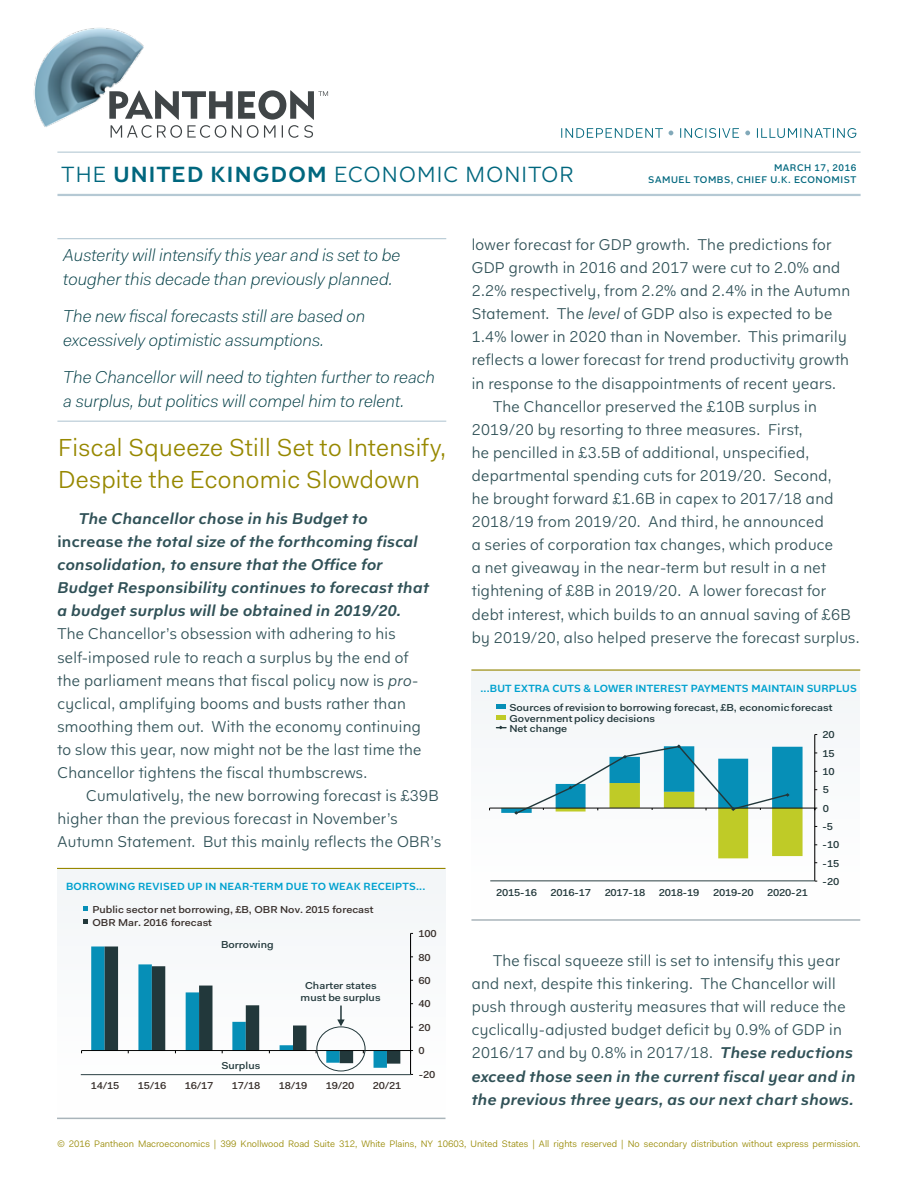
<style>
.page{position:relative;width:918px;height:1188px;background:#fff}
.page>*{position:absolute;margin:0;border:0;box-sizing:border-box;transform-origin:0 0}
.t1{font:24.75px/31.5px "Fakt Pro Blond";letter-spacing:.01em;color:#978800}
.t2{font:22.2px "Fakt Pro Blond";letter-spacing:.055em;color:#00677e}
.t3{font:italic 300 17.25px/24px "Fakt Pro";color:#003d45}
.t4{font:15.75px/23.1px "Fakt Pro Blond";letter-spacing:.02em;color:#305157}
.t5{font:italic 600 15.75px/23.1px "Fakt Pro";letter-spacing:.02em;color:#305157}
.t6{font:600 10.5px "Fakt Pro";letter-spacing:.015em;color:#00a1cf}
.t7{font:500 10.05px/10.5px "Fakt Pro";color:#22383b;scale:1.09 1}
.t8{font:500 10.05px/12.5px "Fakt Pro";letter-spacing:-.015em;color:#382f2b;scale:1.08 1}
.t9{font:500 10.05px/12px "Fakt Pro";color:#22383b;text-align:center;scale:1.08 1}
.t10{font:500 9.75px/12px "Fakt Pro";letter-spacing:.055em;color:#00677e;text-align:right}
.t11{font:9.45px "Fakt Pro Blond";color:#978800}
.s1{font-family:"Fakt Pro";font-weight:600}
.s2{font-style:normal}
.s3{font-style:italic}
.s4{font-family:"Fakt Pro";font-weight:600;font-style:italic}
</style>
<div class="page">
<hr style="left:57px;top:238px;width:389px;height:1px;background:#b5c9d4">
<hr style="left:57px;top:421px;width:389px;height:1px;background:#b5c9d4">
<hr style="left:57px;top:152px;width:804px;height:1px;background:#b5c9d4">
<hr style="left:57px;top:194px;width:804px;height:2px;background:#b5c9d4">
<svg style="left:757px;top:128px;width:99px;height:10px"></svg>
<svg style="left:745px;top:131px;width:5px;height:4px"></svg>
<svg style="left:680px;top:128px;width:59px;height:10px"></svg>
<svg style="left:669px;top:131px;width:4px;height:4px"></svg>
<svg style="left:561px;top:128px;width:102px;height:10px"></svg>
<img style="left:33px;top:28px;width:111px;height:99px">
<svg style="left:109px;top:90px;width:219px;height:48px"></svg>
<div style="left:57px;top:868px;width:388px;height:247px;background:#f3f6f8"></div>
<hr style="left:57px;top:868px;width:389px;height:1px;background:#978800">
<hr style="left:57px;top:1118px;width:389px;height:1px;background:#a9b4ba">
<hr style="left:410px;top:933px;width:1px;height:141px;background:#000">
<hr style="left:82px;top:1050px;width:329px;height:1px;background:#000">
<svg style="left:83px;top:907px;width:5px;height:4px"></svg>
<svg style="left:83px;top:919px;width:5px;height:5px"></svg>
<hr style="left:81px;top:1074px;width:330px;height:1px;background:#22383b">
<svg style="left:91px;top:947px;width:309px;height:121px"></svg>
<div style="left:471px;top:669px;width:389px;height:247px;background:#f3f6f8"></div>
<hr style="left:471px;top:670px;width:389px;height:1px;background:#978800">
<hr style="left:471px;top:919px;width:389px;height:2px;background:#a9b4ba">
<hr style="left:815px;top:735px;width:1px;height:146px;background:#000">
<hr style="left:490px;top:808px;width:325px;height:1px;background:#000">
<svg style="left:501px;top:744px;width:302px;height:114px"></svg>
<div style="left:496px;top:704px;width:10px;height:5px;background:#068fb7"></div>
<div style="left:496px;top:715px;width:10px;height:5px;background:#bfcb27"></div>
<svg style="left:497px;top:726px;width:9px;height:3px"></svg>
<hr style="left:490px;top:880px;width:325px;height:1px;background:#22383b">
<h2 class="t2" style="left:62px;top:159px;width:514px">THE <span class="s1">UNITED KINGDOM</span> ECONOMIC MONITOR</h2>
<p class="t10" style="left:648px;top:162px;width:210px">MARCH 17, 2016<br>SAMUEL TOMBS, CHIEF U.K. ECONOMIST</p>
<p class="t3" style="left:63px;top:243px;width:339px">Austerity will intensify this year and is set to be tougher this decade than previously planned.</p>
<p class="t3" style="left:63px;top:304px;width:304px">The new fiscal forecasts still are based on excessively optimistic assumptions.</p>
<p class="t3" style="left:63px;top:365px;width:373px">The Chancellor will need to tighten further to reach a surplus, but politics will compel him to relent.</p>
<h1 class="t1" style="left:58px;top:432px;width:389px">Fiscal Squeeze Still Set to Intensify,<br>Despite the Economic Slowdown</h1>
<p class="t5" style="left:57px;top:507px;width:373px;text-indent:21px">The Chancellor chose in his Budget to <span class="s2">increase</span> the total size of the forthcoming fiscal consolidation, to ensure that the Office for Budget Responsibility continues to forecast that a budget surplus will be obtained in 2019/20.</p>
<p class="t4" style="left:57px;top:622px;width:366px">The Chancellor’s obsession with adhering to his self-imposed rule to reach a surplus by the end of the parliament means that fiscal policy now is <span class="s3">pro&shy;</span>cyclical, amplifying booms and busts rather than smoothing them out. With the economy continuing to slow this year, now might not be the last time the Chancellor tightens the fiscal thumbscrews.</p>
<p class="t4" style="left:57px;top:784px;width:385px;text-indent:29px">Cumulatively, the new borrowing forecast is £39B higher than the previous forecast in November’s<br>Autumn Statement. But this mainly reflects the OBR’s</p>
<p class="t6" style="left:66px;top:880px;width:361px">BORROWING REVISED UP IN NEAR-TERM DUE TO WEAK RECEIPTS...</p>
<p class="t8" style="left:92px;top:904px;width:262px">Public sector net borrowing, £B, OBR Nov. 2015 forecast<br>OBR Mar. 2016 forecast</p>
<p class="t9" style="left:221px;top:938px;width:50px">Borrowing</p>
<p class="t9" style="left:222px;top:1060px;width:37px">Surplus</p>
<p class="t9" style="left:301px;top:979px;width:76px">Charter states must be surplus</p>
<p class="t8" style="left:91px;top:1079px;width:28px">14/15</p>
<p class="t8" style="left:138px;top:1079px;width:28px">15/16</p>
<p class="t8" style="left:185px;top:1079px;width:28px">16/17</p>
<p class="t8" style="left:232px;top:1079px;width:28px">17/18</p>
<p class="t8" style="left:279px;top:1079px;width:28px">18/19</p>
<p class="t8" style="left:326px;top:1079px;width:28px">19/20</p>
<p class="t8" style="left:373px;top:1079px;width:28px">20/21</p>
<p class="t8" style="left:419px;top:927px;width:18px">100</p>
<p class="t8" style="left:419px;top:951px;width:13px">80</p>
<p class="t8" style="left:419px;top:974px;width:13px">60</p>
<p class="t8" style="left:419px;top:998px;width:13px">40</p>
<p class="t8" style="left:419px;top:1021px;width:13px">20</p>
<p class="t8" style="left:418px;top:1045px;width:7px">0</p>
<p class="t8" style="left:419px;top:1068px;width:17px">-20</p>
<p class="t4" style="left:472px;top:233px;width:361px">lower forecast for GDP growth. The predictions for</p>
<p class="t4" style="left:472px;top:256px;width:370px">GDP growth in 2016 and 2017 were cut to 2.0% and</p>
<p class="t4" style="left:472px;top:279px;width:380px">2.2% respectively, from 2.2% and 2.4% in the Autumn</p>
<p class="t4" style="left:472px;top:302px;width:362px">Statement. The <span class="s3">level</span> of GDP also is expected to be</p>
<p class="t4" style="left:472px;top:325px;width:376px">1.4% lower in 2020 than in November. This primarily</p>
<p class="t4" style="left:472px;top:348px;width:379px">reflects a lower forecast for trend productivity growth</p>
<p class="t4" style="left:472px;top:371px;width:366px">in response to the disappointments of recent years.</p>
<p class="t4" style="left:493px;top:395px;width:325px">The Chancellor preserved the £10B surplus in</p>
<p class="t4" style="left:472px;top:418px;width:332px">2019/20 by resorting to three measures. First,</p>
<p class="t4" style="left:472px;top:441px;width:339px">he pencilled in £3.5B of additional, unspecified,</p>
<p class="t4" style="left:472px;top:464px;width:362px">departmental spending cuts for 2019/20. Second,</p>
<p class="t4" style="left:472px;top:487px;width:363px">he brought forward £1.6B in capex to 2017/18 and</p>
<p class="t4" style="left:472px;top:510px;width:354px">2018/19 from 2019/20. And third, he announced</p>
<p class="t4" style="left:472px;top:533px;width:363px">a series of corporation tax changes, which produce</p>
<p class="t4" style="left:472px;top:556px;width:356px">a net giveaway in the near-term but result in a net</p>
<p class="t4" style="left:472px;top:579px;width:356px">tightening of £8B in 2019/20. A lower forecast for</p>
<p class="t4" style="left:472px;top:603px;width:381px">debt interest, which builds to an annual saving of £6B</p>
<p class="t4" style="left:472px;top:626px;width:389px">by 2019/20, also helped preserve the forecast surplus.</p>
<p class="t6" style="left:480px;top:681px;width:378px">...BUT EXTRA CUTS &amp; LOWER INTEREST PAYMENTS MAINTAIN SURPLUS</p>
<p class="t7" style="left:509px;top:702px;width:298px">Sources of revision to borrowing forecast, £B, economic forecast<br>Government policy decisions<br>Net change</p>
<p class="t7" style="left:822px;top:729px;width:13px">20</p>
<p class="t7" style="left:822px;top:748px;width:13px">15</p>
<p class="t7" style="left:822px;top:766px;width:13px">10</p>
<p class="t7" style="left:823px;top:784px;width:7px">5</p>
<p class="t7" style="left:823px;top:803px;width:7px">0</p>
<p class="t7" style="left:823px;top:821px;width:11px">-5</p>
<p class="t7" style="left:823px;top:839px;width:17px">-10</p>
<p class="t7" style="left:823px;top:858px;width:17px">-15</p>
<p class="t7" style="left:496px;top:887px;width:39px">2015-16</p>
<p class="t7" style="left:550px;top:887px;width:39px">2016-17</p>
<p class="t7" style="left:605px;top:887px;width:39px">2017-18</p>
<p class="t7" style="left:659px;top:887px;width:39px">2018-19</p>
<p class="t7" style="left:713px;top:887px;width:39px">2019-20</p>
<p class="t7" style="left:767px;top:887px;width:39px">2020-21</p>
<p class="t7" style="left:823px;top:876px;width:17px">-20</p>
<p class="t4" style="left:472px;top:949px;width:383px;text-indent:21px">The fiscal squeeze still is set to intensify this year and next, despite this tinkering. The Chancellor will push through austerity measures that will reduce the cyclically-adjusted budget deficit by 0.9% of GDP in 2016/17 and by 0.8% in 2017/18. <span class="s4">These reductions</span></p>
<p class="t5" style="left:472px;top:1065px;width:385px">exceed those seen in the current fiscal year and in the previous three years, as our next chart shows.</p>
<p class="t11" style="left:57px;top:1137px;width:805px">© 2016 Pantheon Macroeconomics | 399 Knollwood Road Suite 312, White Plains, NY 10603, United States | All rights reserved | No secondary distribution without express permission.</p>
</div>
